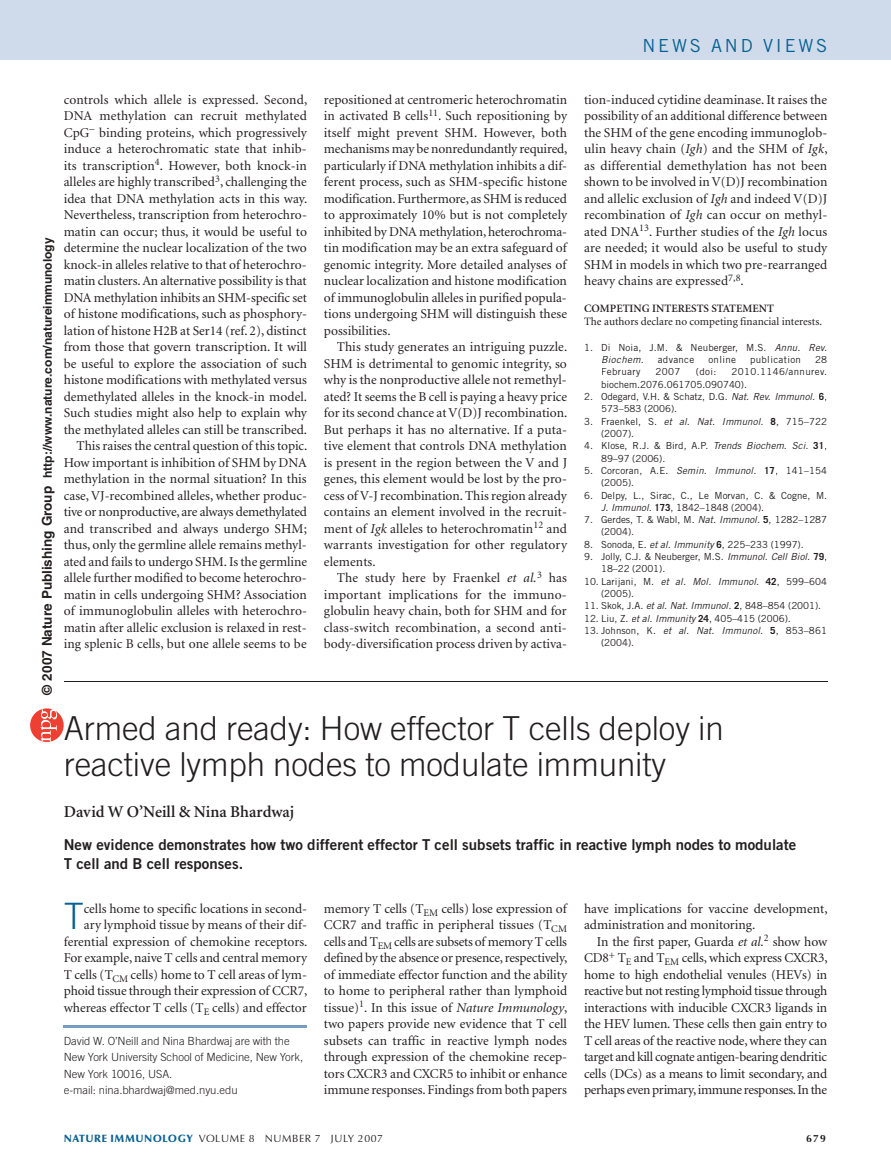
<style>
.page{position:relative;width:891px;height:1175px;background:#fff}
.page>*{position:absolute;margin:0;border:0;box-sizing:border-box;transform-origin:0 0}
.t1{font:300 36.3px "Trade Gothic";color:#086193}
.t2{font:300 33px/36px "Trade Gothic";letter-spacing:-.005em;color:#231f20}
.t3{font:18px "Trade Gothic";letter-spacing:.15em;color:#086193}
.t4{font:600 16.5px "Minion";color:#231f20}
.t5{font:15px/19.5px "Trade Gothic Bold Two";color:#231f20}
.t6{font:13.5px/16.5px "Minion";color:#231f20;text-align:justify}
.t7{font:12px "Helvetica Bold 2";color:#231f1f}
.t8{font:300 11.25px/16.5px "Trade Gothic";letter-spacing:-.005em;color:#231f20}
.t9{font:11.25px "Minion";color:#231f20}
.t10{font:600 11.25px "Minion";color:#231f20}
.t11{font:10.5px "Optima";letter-spacing:.05em;color:#231f20}
.t12{font:700 10.5px "Optima";color:#231f20}
.t13{font:9.75px/12.3px "Trade Gothic";color:#231f20}
.t14{font:9.75px "Trade Gothic";letter-spacing:.035em;color:#231f20}
.s1{font-size:13.5px}
.s2{font-family:"Helvetica";font-weight:700;font-size:13.5px}
.s3{font-style:italic}
.s4{font-weight:700}
.s5{font-weight:900;color:#086193}
</style>
<div class="page">
<div style="left:0;top:0;width:891px;height:60px;background:#cfdbea"></div>
<hr style="left:64px;top:681px;width:763px;height:1px;background:#231f20">
<hr style="left:64px;top:1025px;width:243px;height:2px;background:#789dc1">
<svg style="left:30px;top:708px;width:34px;height:34px"></svg>
<h3 class="t3" style="left:643px;top:35px;width:186px">NEWS AND VIEWS</h3>
<p class="t7" style="left:40px;top:694px;width:458px;rotate:-90deg"><span class="s1">© 200</span><span class="s2">7</span> <span class="s1">Nature Publishing Group</span> http://www.nature.com/natureimmunology</p>
<p class="t6" style="left:64px;top:92px;width:245px;text-align:right">controls which allele is expressed. Second, DNA methylation can recruit methylated CpG<sup>–</sup> binding proteins, which progressively induce a heterochromatic state that inhib&shy;its transcription<sup>4</sup>. However, both knock-in alleles are highly transcribed<sup>3</sup>, challenging the idea that DNA methylation acts in this way.<br>Nevertheless, transcription from heterochro&shy;matin can occur; thus, it would be useful to determine the nuclear localization of the two knock-in alleles relative to that of heterochro&shy;matin clusters. An alternative possibility is that DNA methylation inhibits an SHM-specific set of histone modifications, such as phosphory&shy;lation of histone H2B at Ser14 (ref. 2), distinct from those that govern transcription. It will be useful to explore the association of such histone modifications with methylated versus demethylated alleles in the knock-in model.<br>Such studies might also help to explain why the methylated alleles can still be transcribed.<br>This raises the central question of this topic.<br>How important is inhibition of SHM by DNA methylation in the normal situation? In this case, VJ-recombined alleles, whether produc&shy;tive or nonproductive, are always demethylated and transcribed and always undergo SHM; thus, only the germline allele remains methyl&shy;ated and fails to undergo SHM. Is the germline allele further modified to become heterochro&shy;matin in cells undergoing SHM? Association of immunoglobulin alleles with heterochro&shy;matin after allelic exclusion is relaxed in rest&shy;ing splenic B cells, but one allele seems to be</p>
<p class="t6" style="left:324px;top:92px;width:245px">repositioned at centromeric heterochromatin in activated B cells<sup>11</sup>. Such repositioning by itself might prevent SHM. However, both mechanisms may be nonredundantly required, particularly if DNA methylation inhibits a dif&shy;ferent process, such as SHM-specific histone modification. Furthermore, as SHM is reduced to approximately 10% but is not completely inhibited by DNA methylation, heterochroma&shy;tin modification may be an extra safeguard of genomic integrity. More detailed analyses of nuclear localization and histone modification of immunoglobulin alleles in purified popula&shy;tions undergoing SHM will distinguish these possibilities.</p>
<p class="t6" style="left:324px;top:339px;width:245px;text-indent:13px">This study generates an intriguing puzzle.<br>SHM is detrimental to genomic integrity, so why is the nonproductive allele not remethyl&shy;ated? It seems the B cell is paying a heavy price for its second chance at V(D)J recombination.<br>But perhaps it has no alternative. If a puta&shy;tive element that controls DNA methylation is present in the region between the V and J genes, this element would be lost by the pro&shy;cess of V-J recombination. This region already contains an element involved in the recruit&shy;ment of <span class="s3">Igk</span> alleles to heterochromatin<sup>12</sup> and warrants investigation for other regulatory elements.</p>
<p class="t6" style="left:324px;top:570px;width:245px;text-indent:13px">The study here by Fraenkel <span class="s3">et al.</span><sup>3</sup> has important implications for the immuno&shy;globulin heavy chain, both for SHM and for class-switch recombination, a second anti&shy;body-diversification process driven by activa-</p>
<p class="t6" style="left:584px;top:92px;width:245px">tion-induced cytidine deaminase. It raises the possibility of an additional difference between the SHM of the gene encoding immunoglob&shy;ulin heavy chain (<span class="s3">Igh</span>) and the SHM of <span class="s3">Igk</span>, as differential demethylation has not been shown to be involved in V(D)J recombination and allelic exclusion of <span class="s3">Igh</span> and indeed V(D)J recombination of <span class="s3">Igh</span> can occur on methyl&shy;ated DNA<sup>13</sup>. Further studies of the <span class="s3">Igh</span> locus are needed; it would also be useful to study SHM in models in which two pre-rearranged heavy chains are expressed<sup>7,8</sup>.</p>
<p class="t10" style="left:584px;top:302px;width:191px">COMPETING INTERESTS STATEMENT</p>
<p class="t9" style="left:584px;top:316px;width:239px">The authors declare no competing financial interests.</p>
<p class="t13" style="left:601px;top:341px;width:227px;text-indent:-17px">1. Di Noia, J.M. &amp; Neuberger, M.S. <span class="s3">Annu. Rev.<br>Biochem.</span></p>
<p class="t14" style="left:658px;top:354px;width:38px">advance</p>
<p class="t13" style="left:708px;top:353px;width:29px">online</p>
<p class="t14" style="left:750px;top:354px;width:53px">publication</p>
<p class="t13" style="left:815px;top:353px;width:14px">28</p>
<p class="t13" style="left:601px;top:366px;width:228px;text-indent:131px">2010.1146/annurev. biochem.2076.061705.090740).</p>
<p class="t13" style="left:601px;top:390px;width:228px;text-indent:-17px">2. Odegard, V.H. &amp; Schatz, D.G. <span class="s3">Nat. Rev. Immunol.</span> <span class="s4">6</span>,<br>573–583 (2006).</p>
<p class="t13" style="left:601px;top:415px;width:228px;text-indent:-17px">3. Fraenkel, S. <span class="s3">et al. Nat. Immunol.</span> <span class="s4">8</span>, 715–722 (2007).</p>
<p class="t13" style="left:601px;top:439px;width:228px;text-indent:-17px">4. Klose, R.J. &amp; Bird, A.P. <span class="s3">Trends Biochem. Sci.</span> <span class="s4">31</span>,<br>89–97 (2006).</p>
<p class="t13" style="left:601px;top:464px;width:228px;text-indent:-17px">5. Corcoran, A.E. <span class="s3">Semin. Immunol.</span> <span class="s4">17</span>, 141–154 (2005).</p>
<p class="t13" style="left:601px;top:489px;width:228px;text-indent:-17px">6. Delpy, L., Sirac, C., Le Morvan, C. &amp; Cogne, M.<br><span class="s3">J. Immunol.</span> <span class="s4">173</span>, 1842–1848 (2004).</p>
<p class="t13" style="left:601px;top:513px;width:228px;text-indent:-17px">7. Gerdes, T. &amp; Wabl, M. <span class="s3">Nat. Immunol.</span> <span class="s4">5</span>, 1282–1287 (2004).</p>
<p class="t13" style="left:584px;top:538px;width:221px">8. Sonoda, E. <span class="s3">et al. Immunity</span> <span class="s4">6</span>, 225–233 (1997).</p>
<p class="t13" style="left:601px;top:550px;width:228px;text-indent:-17px">9. Jolly, C.J. &amp; Neuberger, M.S. <span class="s3">Immunol. Cell Biol.</span> <span class="s4">79</span>,<br>18–22 (2001).</p>
<p class="t13" style="left:601px;top:575px;width:228px;text-indent:-17px">10. Larijani, M. <span class="s3">et al. Mol. Immunol.</span> <span class="s4">42</span>, 599–604 (2005).</p>
<p class="t13" style="left:584px;top:599px;width:239px">11. Skok, J.A. <span class="s3">et al. Nat. Immunol.</span> <span class="s4">2</span>, 848–854 (2001).</p>
<p class="t13" style="left:584px;top:612px;width:208px">12. Liu, Z. <span class="s3">et al. Immunity</span> <span class="s4">24</span>, 405–415 (2006).</p>
<p class="t13" style="left:601px;top:624px;width:227px;text-indent:-17px">13. Johnson, K. <span class="s3">et al. Nat. Immunol.</span> <span class="s4">5</span>, 853–861 (2004).</p>
<p class="t14" style="left:601px;top:366px;width:41px">February</p>
<p class="t13" style="left:656px;top:366px;width:26px">2007</p>
<p class="t13" style="left:696px;top:366px;width:22px">(doi:</p>
<h2 class="t2" style="left:64px;top:710px;width:661px">Armed and ready: How effector T cells deploy in reactive lymph nodes to modulate immunity</h2>
<p class="t4" style="left:64px;top:803px;width:232px">David W O’Neill &amp; Nina Bhardwaj</p>
<p class="t5" style="left:64px;top:834px;width:734px">New evidence demonstrates how two different effector T cell subsets traffic in reactive lymph nodes to modulate<br>T cell and B cell responses.</p>
<h1 class="t1" style="left:64px;top:894px;width:22px">T</h1>
<p class="t6" style="left:64px;top:900px;width:245px;text-align:right">cells home to specific locations in second&shy;ary lymphoid tissue by means of their dif&shy;ferential expression of chemokine receptors.<br>For example, naive T cells and central memory T cells (T<sub>CM</sub> cells) home to T cell areas of lym&shy;phoid tissue through their expression of CCR7, whereas effector T cells (T<sub>E</sub> cells) and effector</p>
<p class="t6" style="left:324px;top:900px;width:245px">memory T cells (T<sub>EM</sub> cells) lose expression of CCR7 and traffic in peripheral tissues (T<sub>CM </sub>cells and T<sub>EM</sub> cells are subsets of memory T cells defined by the absence or presence, respectively, of immediate effector function and the ability to home to peripheral rather than lymphoid tissue)<sup>1</sup>. In this issue of <span class="s3">Nature Immunology</span>, two papers provide new evidence that T cell subsets can traffic in reactive lymph nodes through expression of the chemokine recep&shy;tors CXCR3 and CXCR5 to inhibit or enhance immune responses. Findings from both papers</p>
<p class="t6" style="left:584px;top:900px;width:245px">have implications for vaccine development, administration and monitoring.</p>
<p class="t6" style="left:584px;top:933px;width:245px;text-indent:13px">In the first paper, Guarda <span class="s3">et al.</span><sup>2</sup> show how CD8<sup>+</sup> T<sub>E</sub> and T<sub>EM</sub> cells, which express CXCR3, home to high endothelial venules (HEVs) in reactive but not resting lymphoid tissue through interactions with inducible CXCR3 ligands in the HEV lumen. These cells then gain entry to T cell areas of the reactive node, where they can target and kill cognate antigen-bearing dendritic cells (DCs) as a means to limit secondary, and perhaps even primary, immune responses. In the</p>
<p class="t8" style="left:64px;top:1032px;width:241px">David W. O’Neill and Nina Bhardwaj are with the New York University School of Medicine, New York, New York 10016, USA.<br>e-mail: nina.bhardwaj@med.nyu.edu</p>
<p class="t11" style="left:64px;top:1132px;width:321px"><span class="s5">NATURE IMMUNOLOGY</span> VOLUME 8 NUMBER 7 JULY 2007</p>
<p class="t12" style="left:806px;top:1132px;width:21px">679</p>
</div>
